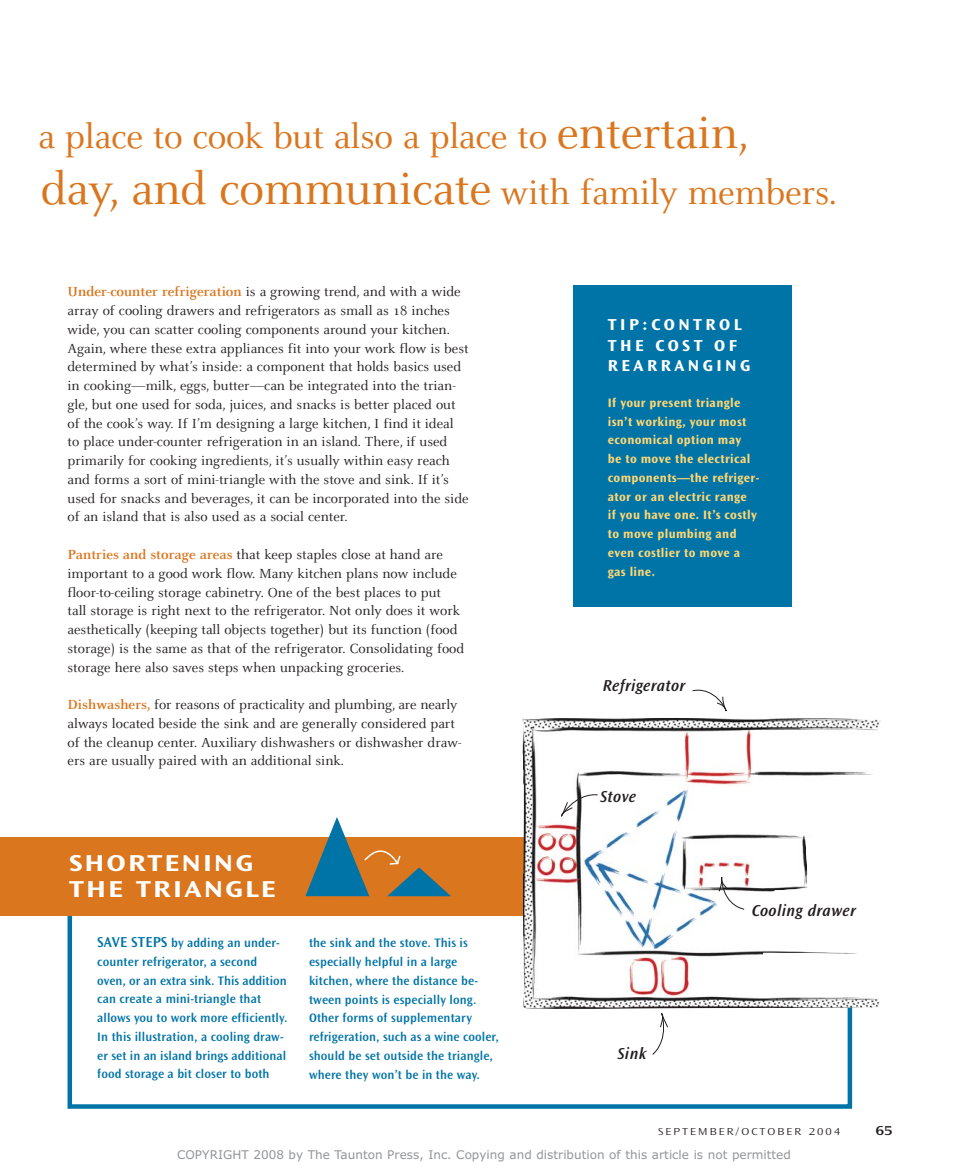
<style>
.page{position:relative;width:959px;height:1175px;background:#fff}
.page>*{position:absolute;margin:0;border:0;box-sizing:border-box;transform-origin:0 0}
.t1{font:49.5px "Celeste";letter-spacing:-.01em;color:#da761e}
.t2{font:37.5px "Celeste";letter-spacing:-.01em;color:#da761e}
.t3{font:24px/25.5px "Ocean Sans MM 648 800";letter-spacing:.11em;color:#fff}
.t4{font:16.5px "Ocean Sans MM It 512 475";letter-spacing:.02em;color:#231f20}
.t5{font:16.5px/20.7px "Ocean Sans MM 648 572";letter-spacing:.21em;color:#fff}
.t6{font:14.55px/18.8px "Celeste";color:#231f20}
.t7{font:13.5px "Ocean Sans MM 512 800";color:#231f20}
.t8{font:12.75px/18.8px "Ocean Sans MM 512 475";letter-spacing:.01em;color:#0074a7}
.t9{font:12.75px/18.8px "Ocean Sans MM 648 475";letter-spacing:.025em;color:#ffd773}
.t10{font:12px "Verdana";color:#939598}
.t11{font:10.5px "Ocean Sans MM 310 800";letter-spacing:.2em;color:#231f20}
.s1{font-size:49.5px}
.s2{font-size:37.5px}
.s3{font-weight:700;color:#da761e}
.s4{font-size:15px}
</style>
<div class="page">
<div style="left:68px;top:848px;width:784px;height:260px;border:4px solid #0074a7"></div>
<div style="left:0;top:837px;width:610px;height:78px;background:#da761e"></div>
<img style="left:522px;top:718px;width:360px;height:291px">
<svg style="left:652px;top:1013px;width:16px;height:42px"></svg>
<svg style="left:560px;top:791px;width:38px;height:28px"></svg>
<svg style="left:305px;top:817px;width:146px;height:79px"></svg>
<div style="left:573px;top:285px;width:218px;height:321px;background:#0074a7"></div>
<svg style="left:692px;top:689px;width:35px;height:22px"></svg>
<svg style="left:718px;top:873px;width:27px;height:37px"></svg>
<h2 class="t2" style="left:38px;top:122px;width:712px">a place to cook but also a place to <span class="s1">entertain,</span></h2>
<h1 class="t1" style="left:41px;top:169px;width:797px">day, and communicate <span class="s2">with family members.</span></h1>
<p class="t6" style="left:68px;top:283px;width:402px"><span class="s3">Under-counter refrigeration</span> is a growing trend, and with a wide array of cooling drawers and refrigerators as small as 18 inches wide, you can scatter cooling components around your kitchen.<br>Again, where these extra appliances fit into your work flow is best determined by what’s inside: a component that holds basics used in cooking—milk, eggs, butter—can be integrated into the trian&shy;gle, but one used for soda, juices, and snacks is better placed out of the cook’s way. If I’m designing a large kitchen, I find it ideal to place under-counter refrigeration in an island. There, if used primarily for cooking ingredients, it’s usually within easy reach and forms a sort of mini-triangle with the stove and sink. If it’s used for snacks and beverages, it can be incorporated into the side of an island that is also used as a social center.</p>
<p class="t6" style="left:68px;top:546px;width:398px"><span class="s3">Pantries and storage areas</span> that keep staples close at hand are important to a good work flow. Many kitchen plans now include floor-to-ceiling storage cabinetry. One of the best places to put<br>tall storage is right next to the refrigerator. Not only does it work aesthetically (keeping tall objects together) but its function (food storage) is the same as that of the refrigerator. Consolidating food storage here also saves steps when unpacking groceries.</p>
<p class="t6" style="left:68px;top:696px;width:395px"><span class="s3">Dishwashers,</span> for reasons of practicality and plumbing, are nearly always located beside the sink and are generally considered part of the cleanup center. Auxiliary dishwashers or dishwasher draw&shy;ers are usually paired with an additional sink.</p>
<h3 class="t3" style="left:69px;top:851px;width:208px">SHORTENING<br>THE TRIANGLE</h3>
<p class="t8" style="left:97px;top:934px;width:192px"><span class="s4">SAVE STEPS</span> by adding an under&shy;counter refrigerator, a second oven, or an extra sink. This addition can create a mini-triangle that allows you to work more efficiently.<br>In this illustration, a cooling draw&shy;er set in an island brings additional food storage a bit closer to both</p>
<p class="t8" style="left:309px;top:934px;width:191px">the sink and the stove. This is especially helpful in a large kitchen, where the distance be&shy;tween points is especially long.<br>Other forms of supplementary refrigeration, such as a wine cooler, should be set outside the triangle, where they won’t be in the way.</p>
<p class="t5" style="left:608px;top:315px;width:144px">TIP:CONTROL<br>THE COST OF<br>REARRANGING</p>
<p class="t9" style="left:608px;top:394px;width:153px">If your present triangle isn’t working, your most economical option may<br>be to move the electrical components—the refriger&shy;ator or an electric range<br>if you have one. It’s costly to move plumbing and even costlier to move a gas line.</p>
<p class="t4" style="left:602px;top:677px;width:84px">Refrigerator</p>
<p class="t4" style="left:600px;top:788px;width:37px">Stove</p>
<p class="t4" style="left:751px;top:902px;width:106px">Cooling drawer</p>
<p class="t4" style="left:617px;top:1045px;width:30px">Sink</p>
<p class="t11" style="left:658px;top:1125px;width:183px">SEPTEMBER/OCTOBER 2004</p>
<p class="t7" style="left:875px;top:1123px;width:19px">65</p>
<p class="t10" style="left:177px;top:1150px;width:615px">COPYRIGHT 2008 by The Taunton Press, Inc. Copying and distribution of this article is not permitted</p>
</div>
